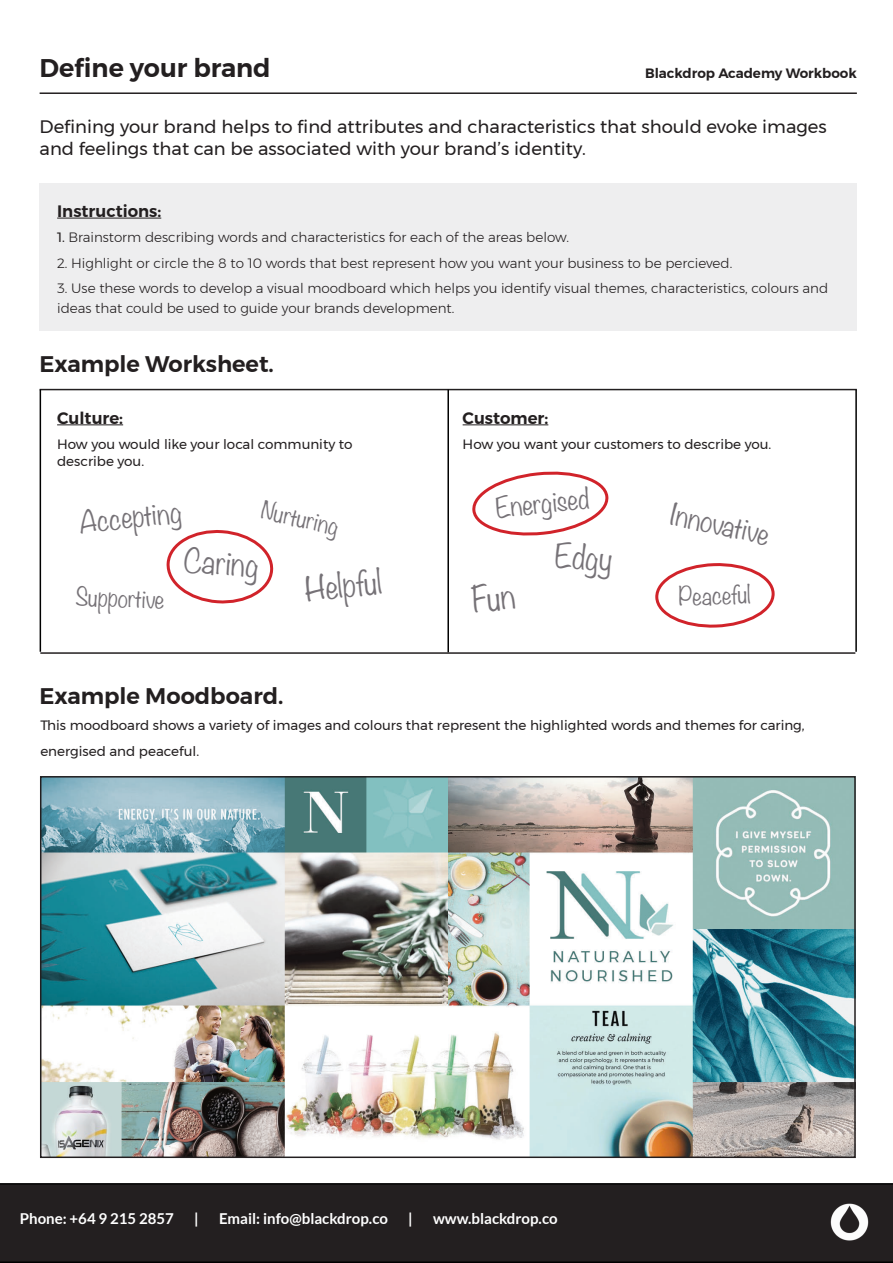
<style>
.page{position:relative;width:893px;height:1263px;background:#fff}
.page>*{position:absolute;margin:0;border:0;box-sizing:border-box;transform-origin:0 0}
.t1{font:300 30px "Noteworthy";color:#767277}
.t2{font:300 27px "Noteworthy";color:#767277}
.t3{font:600 25.5px "Montserrat";color:#231f20}
.t4{font:300 25.5px "Noteworthy";color:#767277}
.t5{font:600 22.5px "Montserrat";color:#231f20}
.t6{font:300 22.5px "Noteworthy";color:#767277}
.t7{font:18px/21.6px "Montserrat";color:#231f20}
.t8{font:600 16.5px "Montserrat";color:#231f20}
.t9{font:700 15px "Lato";color:#fff}
.t10{font:300 13.5px/19.5px "Montserrat";color:#231f20}
.t11{font:13.5px/16.5px "Montserrat";color:#231f20}
.t12{font:600 13.5px "Montserrat";color:#231f20}
.s1{font-weight:400}
</style>
<div class="page">
<div style="left:40px;top:183px;width:817px;height:148px;background:#eeeeef"></div>
<div style="left:0;top:1183px;width:893px;height:80px;background:#231f20"></div>
<img style="left:823px;top:1195px;width:53px;height:54px">
<hr style="left:57px;top:218px;width:104px;height:1px;background:#231f20">
<hr style="left:57px;top:424px;width:66px;height:1px;background:#231f20">
<hr style="left:463px;top:424px;width:85px;height:1px;background:#231f20">
<hr style="left:40px;top:389px;width:817px;height:1px;background:#231f20">
<hr style="left:40px;top:652px;width:815px;height:2px;background:#231f20">
<hr style="left:447px;top:390px;width:2px;height:262px;background:#000">
<hr style="left:40px;top:390px;width:1px;height:262px;background:#000">
<hr style="left:855px;top:390px;width:2px;height:262px;background:#000">
<hr style="left:40px;top:92px;width:817px;height:2px;background:#231f20">
<svg style="left:166px;top:530px;width:108px;height:74px"></svg>
<svg style="left:472px;top:471px;width:136px;height:65px"></svg>
<svg style="left:655px;top:563px;width:119px;height:65px"></svg>
<img style="left:43px;top:779px;width:810px;height:376px">
<div style="left:40px;top:776px;width:816px;height:382px;border:2px solid #231f20"></div>
<h3 class="t3" style="left:40px;top:48px;width:233px">Define your brand</h3>
<p class="t12" style="left:645px;top:63px;width:213px">Blackdrop Academy Workbook</p>
<h3 class="t7" style="left:40px;top:116px;width:789px">Defining your brand helps to find attributes and characteristics that should evoke images and feelings that can be associated with your brand’s identity.</h3>
<p class="t8" style="left:57px;top:198px;width:106px">Instructions:</p>
<p class="t10" style="left:57px;top:228px;width:513px"><span class="s1">1.</span> Brainstorm describing words and characteristics for each of the areas below.</p>
<p class="t10" style="left:57px;top:253px;width:677px">2. Highlight or circle the 8 to 10 words that best represent how you want your business to be percieved.</p>
<p class="t10" style="left:57px;top:279px;width:772px">3. Use these words to develop a visual moodboard which helps you identify visual themes, characteristics, colours and ideas that could be used to guide your brands development.</p>
<h3 class="t5" style="left:40px;top:346px;width:236px">Example Worksheet.</h3>
<p class="t8" style="left:57px;top:405px;width:68px">Culture:</p>
<p class="t11" style="left:57px;top:436px;width:297px">How you would like your local community to describe you.</p>
<h2 class="t2" style="left:77px;top:499px;width:104px;rotate:-6deg">Accepting</h2>
<h3 class="t6" style="left:266px;top:490px;width:80px;rotate:12deg">Nurturing</h3>
<h1 class="t1" style="left:186px;top:534px;width:76px;rotate:4deg">Caring</h1>
<h3 class="t6" style="left:76px;top:577px;width:90px;rotate:2deg">Supportive</h3>
<h1 class="t1" style="left:302px;top:563px;width:79px;rotate:-6deg">Helpful</h1>
<h3 class="t5" style="left:40px;top:678px;width:245px">Example Moodboard.</h3>
<p class="t8" style="left:463px;top:405px;width:87px">Customer:</p>
<p class="t11" style="left:463px;top:436px;width:310px">How you want your customers to describe you.</p>
<h3 class="t4" style="left:493px;top:485px;width:96px;rotate:-6deg">Energised</h3>
<h1 class="t1" style="left:557px;top:529px;width:59px;rotate:4deg">Edgy</h1>
<h2 class="t2" style="left:676px;top:490px;width:102px;rotate:12deg">Innovative</h2>
<h3 class="t6" style="left:678px;top:577px;width:74px;rotate:-2deg">Peaceful</h3>
<p class="t11" style="left:40px;top:712px;width:766px;line-height:25.5px">This moodboard shows a variety of images and colours that represent the highlighted words and themes for caring, energised and peaceful.</p>
<p class="t9" style="left:20px;top:1210px;width:156px">Phone: +64 9 215 2857</p>
<p class="t9" style="left:194px;top:1210px;width:6px">|</p>
<p class="t9" style="left:219px;top:1210px;width:170px">Email: info@blackdrop.co</p>
<p class="t9" style="left:408px;top:1210px;width:6px">|</p>
<p class="t9" style="left:433px;top:1210px;width:126px">www.blackdrop.co</p>
</div>
